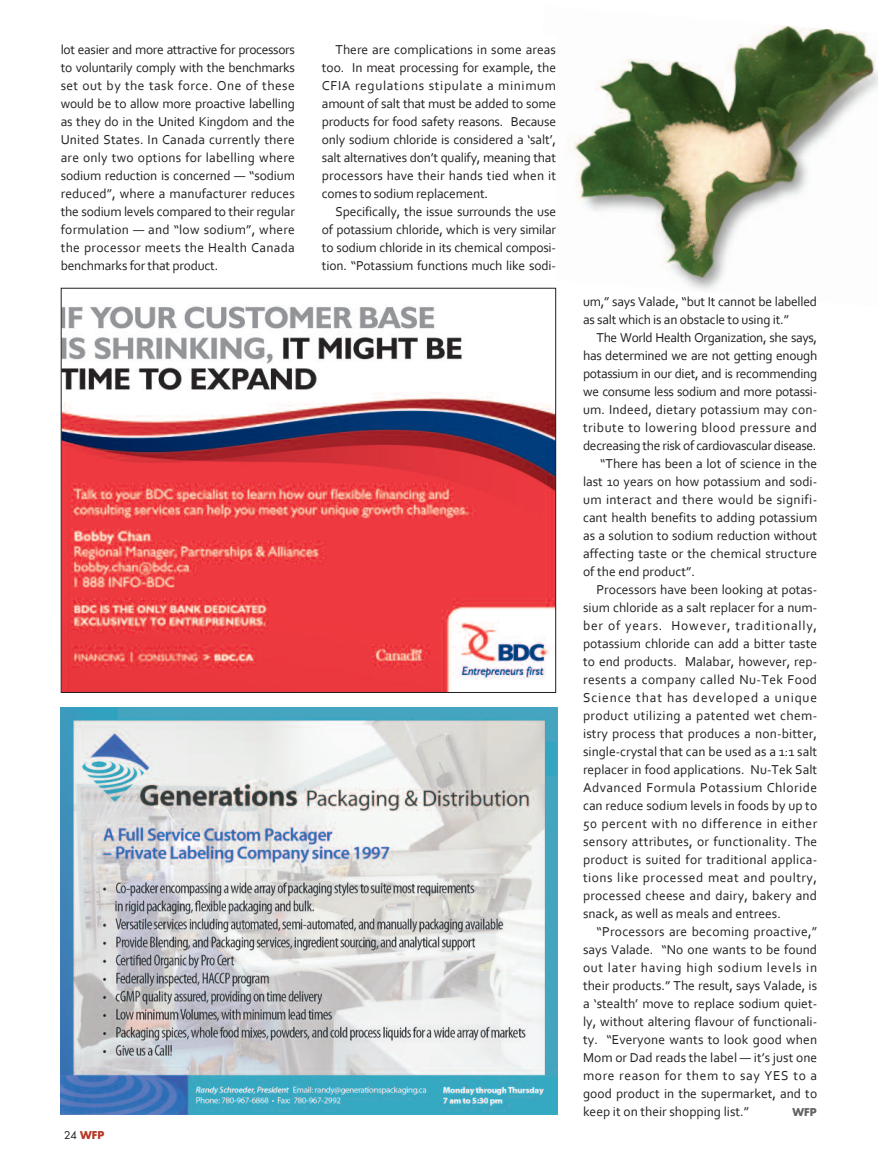
<style>
.page{position:relative;width:878px;height:1161px;background:#fff}
.page>*{position:absolute;margin:0;border:0;box-sizing:border-box;transform-origin:0 0}
.t1{font:13.5px/18px "Corbel";color:#231f20;text-align:justify}
.t2{font:13.5px "Corbel";letter-spacing:-.025em;color:#231f20}
.t3{font:13.5px "Corbel";letter-spacing:.02em;color:#231f20}
.t4{font:13.5px "Corbel";letter-spacing:.04em;color:#231f20}
.t5{font:13.5px "Corbel";letter-spacing:.025em;color:#231f20}
.t6{font:13.5px "Corbel";letter-spacing:.035em;color:#231f20}
.t7{font:13.5px "Corbel";letter-spacing:-.02em;color:#231f20}
.t8{font:13.5px "Corbel";letter-spacing:.06em;color:#231f20}
.t9{font:13.5px "Corbel";letter-spacing:.05em;color:#231f20}
.t10{font:13.5px "Corbel";letter-spacing:.03em;color:#231f20}
.t11{font:13.5px "Corbel";letter-spacing:.065em;color:#231f20}
.t12{font:13.5px "Corbel";letter-spacing:.045em;color:#231f20}
.t13{font:700 10.5px "Futura";color:#b63825}
.t14{font:700 10.5px "Futura";color:#636366}
.s1{font-weight:400;color:#231f20}
</style>
<div class="page">
<img style="left:61px;top:707px;width:497px;height:407px">
<img style="left:63px;top:305px;width:491px;height:386px">
<img style="left:522px;top:25px;width:356px;height:282px">
<div style="left:322px;top:36px;width:234px;height:244px;background:#fff"></div>
<p class="t1" style="left:61px;top:40px;width:236px">lot easier and more attractive for processors to voluntarily comply with the benchmarks set out by the task force. One of these would be to allow more proactive labelling as they do in the United Kingdom and the United States. In Canada currently there are only two options for labelling where sodium reduction is concerned — “sodium reduced”, where a manufacturer reduces the sodium levels compared to their regular formulation — and “low sodium”, where the processor meets the Health Canada benchmarks for that product.</p>
<p class="t1" style="left:322px;top:40px;width:236px;text-indent:13px">There are complications in some areas too. In meat processing for example, the CFIA regulations stipulate a minimum amount of salt that must be added to some products for food safety reasons. Because only sodium chloride is considered a ‘salt’, salt alternatives don’t qualify, meaning that processors have their hands tied when it comes to sodium replacement.</p>
<p class="t1" style="left:322px;top:202px;width:236px;text-indent:14px">Specifically, the issue surrounds the use of potassium chloride, which is very similar to sodium chloride in its chemical composi&shy;tion. “Potassium functions much like sodi-</p>
<p class="t13" style="left:64px;top:1130px;width:42px"><span class="s1">24</span> WFP</p>
<p class="t1" style="left:583px;top:292px;width:236px">um,” says Valade, “but It cannot be labelled as salt which is an obstacle to using it.”</p>
<p class="t2" style="left:596px;top:329px;width:222px">The World Health Organization, she says,</p>
<p class="t7" style="left:583px;top:347px;width:235px">has determined we are not getting enough</p>
<p class="t2" style="left:583px;top:365px;width:236px">potassium in our diet, and is recommending</p>
<p class="t2" style="left:583px;top:383px;width:236px">we consume less sodium and more potassi-</p>
<p class="t1" style="left:583px;top:400px;width:236px">um. Indeed, dietary potassium may con-</p>
<p class="t4" style="left:583px;top:419px;width:236px">tribute to lowering blood pressure and</p>
<p class="t2" style="left:583px;top:437px;width:235px">decreasing the risk of cardiovascular disease.</p>
<p class="t1" style="left:600px;top:454px;width:218px">“There has been a lot of science in the</p>
<p class="t1" style="left:583px;top:472px;width:236px">last 10 years on how potassium and sodi-</p>
<p class="t5" style="left:583px;top:491px;width:236px">um interact and there would be signifi-</p>
<p class="t1" style="left:583px;top:508px;width:236px">cant health benefits to adding potassium</p>
<p class="t1" style="left:583px;top:526px;width:235px">as a solution to sodium reduction without</p>
<p class="t1" style="left:583px;top:544px;width:236px">affecting taste or the chemical structure</p>
<p class="t1" style="left:583px;top:562px;width:113px">of the end product”.</p>
<p class="t1" style="left:596px;top:580px;width:222px">Processors have been looking at potas-</p>
<p class="t1" style="left:583px;top:598px;width:236px">sium chloride as a salt replacer for a num-</p>
<p class="t8" style="left:583px;top:617px;width:236px">ber of years. However, traditionally,</p>
<p class="t1" style="left:583px;top:634px;width:236px">potassium chloride can add a bitter taste</p>
<p class="t1" style="left:583px;top:652px;width:236px">to end products. Malabar, however, rep-</p>
<p class="t10" style="left:583px;top:671px;width:236px">resents a company called Nu-Tek Food</p>
<p class="t11" style="left:583px;top:689px;width:236px">Science that has developed a unique</p>
<p class="t5" style="left:583px;top:707px;width:236px">product utilizing a patented wet chem-</p>
<p class="t1" style="left:583px;top:724px;width:236px">istry process that produces a non-bitter,</p>
<p class="t1" style="left:583px;top:742px;width:235px">single-crystal that can be used as a 1:1 salt</p>
<p class="t1" style="left:583px;top:760px;width:235px">replacer in food applications. Nu-Tek Salt</p>
<p class="t6" style="left:583px;top:779px;width:236px">Advanced Formula Potassium Chloride</p>
<p class="t1" style="left:583px;top:796px;width:235px">can reduce sodium levels in foods by up to</p>
<p class="t6" style="left:583px;top:815px;width:235px">50 percent with no difference in either</p>
<p class="t3" style="left:583px;top:833px;width:236px">sensory attributes, or functionality. The</p>
<p class="t3" style="left:583px;top:851px;width:236px">product is suited for traditional applica-</p>
<p class="t4" style="left:583px;top:869px;width:236px">tions like processed meat and poultry,</p>
<p class="t1" style="left:583px;top:886px;width:236px">processed cheese and dairy, bakery and</p>
<p class="t1" style="left:583px;top:904px;width:199px">snack, as well as meals and entrees.</p>
<p class="t3" style="left:596px;top:923px;width:222px">“Processors are becoming proactive,”</p>
<p class="t1" style="left:583px;top:940px;width:236px">says Valade. “No one wants to be found</p>
<p class="t9" style="left:583px;top:959px;width:235px">out later having high sodium levels in</p>
<p class="t1" style="left:583px;top:976px;width:235px">their products.” The result, says Valade, is</p>
<p class="t1" style="left:583px;top:994px;width:236px">a ‘stealth’ move to replace sodium quiet-</p>
<p class="t1" style="left:583px;top:1012px;width:236px">ly, without altering flavour of functionali-</p>
<p class="t1" style="left:583px;top:1030px;width:235px">ty. “Everyone wants to look good when</p>
<p class="t1" style="left:583px;top:1048px;width:236px">Mom or Dad reads the label — it’s just one</p>
<p class="t12" style="left:583px;top:1067px;width:236px">more reason for them to say YES to a</p>
<p class="t1" style="left:583px;top:1084px;width:235px">good product in the supermarket, and to</p>
<p class="t1" style="left:583px;top:1102px;width:167px">keep it on their shopping list.”</p>
<p class="t14" style="left:792px;top:1107px;width:26px">WFP</p>
</div>
